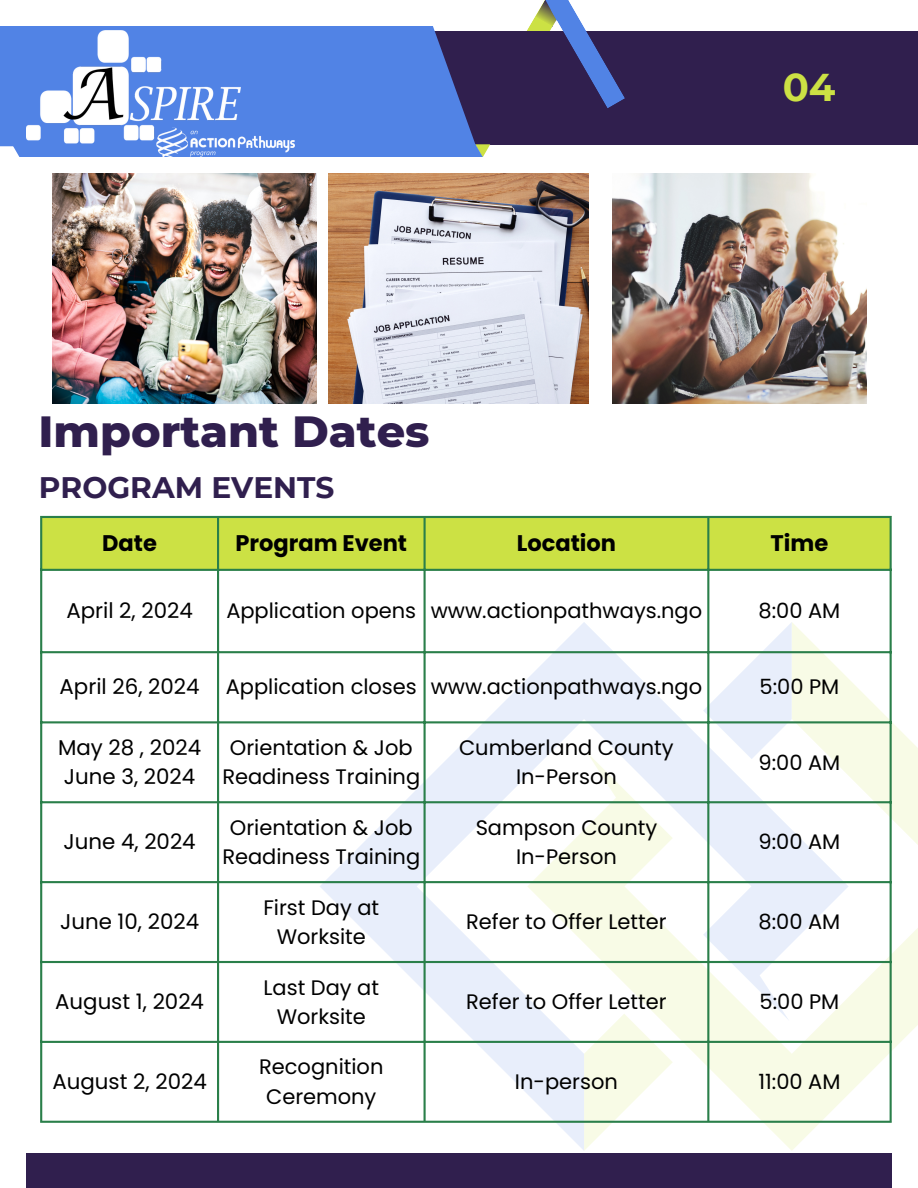
<style>
.page{position:relative;width:918px;height:1188px;background:#fff}
.page>*{position:absolute;margin:0;border:0;box-sizing:border-box;transform-origin:0 0}
.t1{font:800 44.55px "Montserrat";color:#301f4e}
.t2{font:700 38.7px "Montserrat";color:#cce144}
.t3{font:700 29.7px "Montserrat";color:#301f4e}
.t4{font:700 22.5px "Poppins";color:#000}
.t5{font:21.3px "Poppins";color:#000}
.t6{font:21px/29.2px "Poppins";color:#000;text-align:center}
</style>
<div class="page">
<img style="left:328px;top:174px;width:260px;height:229px">
<svg style="left:320px;top:622px;width:207px;height:499px"></svg>
<svg style="left:527px;top:622px;width:391px;height:529px"></svg>
<img style="left:613px;top:174px;width:253px;height:229px">
<img style="left:52px;top:174px;width:265px;height:229px">
<div style="left:411px;top:31px;width:507px;height:113px;background:#301f4e"></div>
<svg style="left:12px;top:0;width:613px;height:157px"></svg>
<svg style="left:0;top:26px;width:476px;height:120px;background:#4f7bd7"></svg>
<div style="left:26px;top:1153px;width:865px;height:35px;background:#301f4e"></div>
<div style="left:42px;top:518px;width:848px;height:51px;background:#cce144"></div>
<hr style="left:40px;top:518px;width:2px;height:603px;background:#2a7f4a">
<hr style="left:217px;top:518px;width:2px;height:603px;background:#2a7f4a">
<hr style="left:424px;top:518px;width:2px;height:603px;background:#2a7f4a">
<hr style="left:707px;top:518px;width:2px;height:603px;background:#2a7f4a">
<hr style="left:890px;top:518px;width:2px;height:603px;background:#2a7f4a">
<hr style="left:40px;top:516px;width:852px;height:2px;background:#2a7f4a">
<hr style="left:40px;top:569px;width:852px;height:2px;background:#2a7f4a">
<hr style="left:40px;top:651px;width:852px;height:2px;background:#2a7f4a">
<hr style="left:40px;top:721px;width:852px;height:2px;background:#2a7f4a">
<hr style="left:40px;top:801px;width:852px;height:2px;background:#2a7f4a">
<hr style="left:40px;top:881px;width:852px;height:2px;background:#2a7f4a">
<hr style="left:40px;top:961px;width:852px;height:2px;background:#2a7f4a">
<hr style="left:40px;top:1041px;width:852px;height:2px;background:#2a7f4a">
<hr style="left:40px;top:1121px;width:852px;height:2px;background:#2a7f4a">
<img style="left:26px;top:30px;width:268px;height:127px">
<p class="t1" style="left:39px;top:403px;width:393px">Important Dates</p>
<p class="t3" style="left:39px;top:470px;width:297px">PROGRAM EVENTS</p>
<p class="t2" style="left:783px;top:63px;width:54px">04</p>
<p class="t4" style="left:102px;top:527px;width:56px">Date</p>
<p class="t4" style="left:236px;top:527px;width:173px">Program Event</p>
<p class="t4" style="left:517px;top:527px;width:101px">Location</p>
<h1 class="t4" style="left:771px;top:527px;width:59px">Time</h1>
<p class="t5" style="left:66px;top:596px;width:128px">April 2, 2024</p>
<p class="t6" style="left:226px;top:596px;width:191px">Application opens</p>
<p class="t6" style="left:431px;top:596px;width:273px">www.actionpathways.ngo</p>
<p class="t6" style="left:759px;top:596px;width:83px">8:00 AM</p>
<p class="t5" style="left:60px;top:671px;width:142px">April 26, 2024</p>
<p class="t6" style="left:226px;top:672px;width:193px">Application closes</p>
<p class="t6" style="left:431px;top:672px;width:273px">www.actionpathways.ngo</p>
<p class="t6" style="left:760px;top:672px;width:81px">5:00 PM</p>
<p class="t5" style="left:58px;top:733px;width:145px">May 28 , 2024</p>
<p class="t5" style="left:64px;top:762px;width:133px">June 3, 2024</p>
<p class="t6" style="left:222px;top:733px;width:199px">Orientation &amp; Job<br>Readiness Training</p>
<p class="t6" style="left:459px;top:733px;width:216px">Cumberland County</p>
<p class="t6" style="left:759px;top:748px;width:83px">9:00 AM</p>
<p class="t6" style="left:516px;top:762px;width:102px">In-Person</p>
<p class="t5" style="left:63px;top:827px;width:134px">June 4, 2024</p>
<p class="t6" style="left:222px;top:813px;width:199px">Orientation &amp; Job<br>Readiness Training</p>
<p class="t6" style="left:476px;top:813px;width:183px">Sampson County</p>
<p class="t6" style="left:516px;top:842px;width:102px">In-Person</p>
<p class="t6" style="left:759px;top:827px;width:83px">9:00 AM</p>
<p class="t5" style="left:60px;top:907px;width:141px">June 10, 2024</p>
<p class="t6" style="left:263px;top:893px;width:117px">First Day at<br>Worksite</p>
<p class="t6" style="left:466px;top:907px;width:202px">Refer to Offer Letter</p>
<p class="t6" style="left:759px;top:907px;width:83px">8:00 AM</p>
<p class="t5" style="left:55px;top:987px;width:150px">August 1, 2024</p>
<p class="t6" style="left:263px;top:973px;width:117px">Last Day at<br>Worksite</p>
<p class="t6" style="left:466px;top:987px;width:202px">Refer to Offer Letter</p>
<p class="t6" style="left:760px;top:987px;width:81px">5:00 PM</p>
<p class="t5" style="left:52px;top:1067px;width:156px">August 2, 2024</p>
<p class="t6" style="left:259px;top:1052px;width:126px">Recognition<br>Ceremony</p>
<p class="t6" style="left:515px;top:1067px;width:104px">In-person</p>
<p class="t6" style="left:758px;top:1067px;width:84px">11:00 AM</p>
</div>
